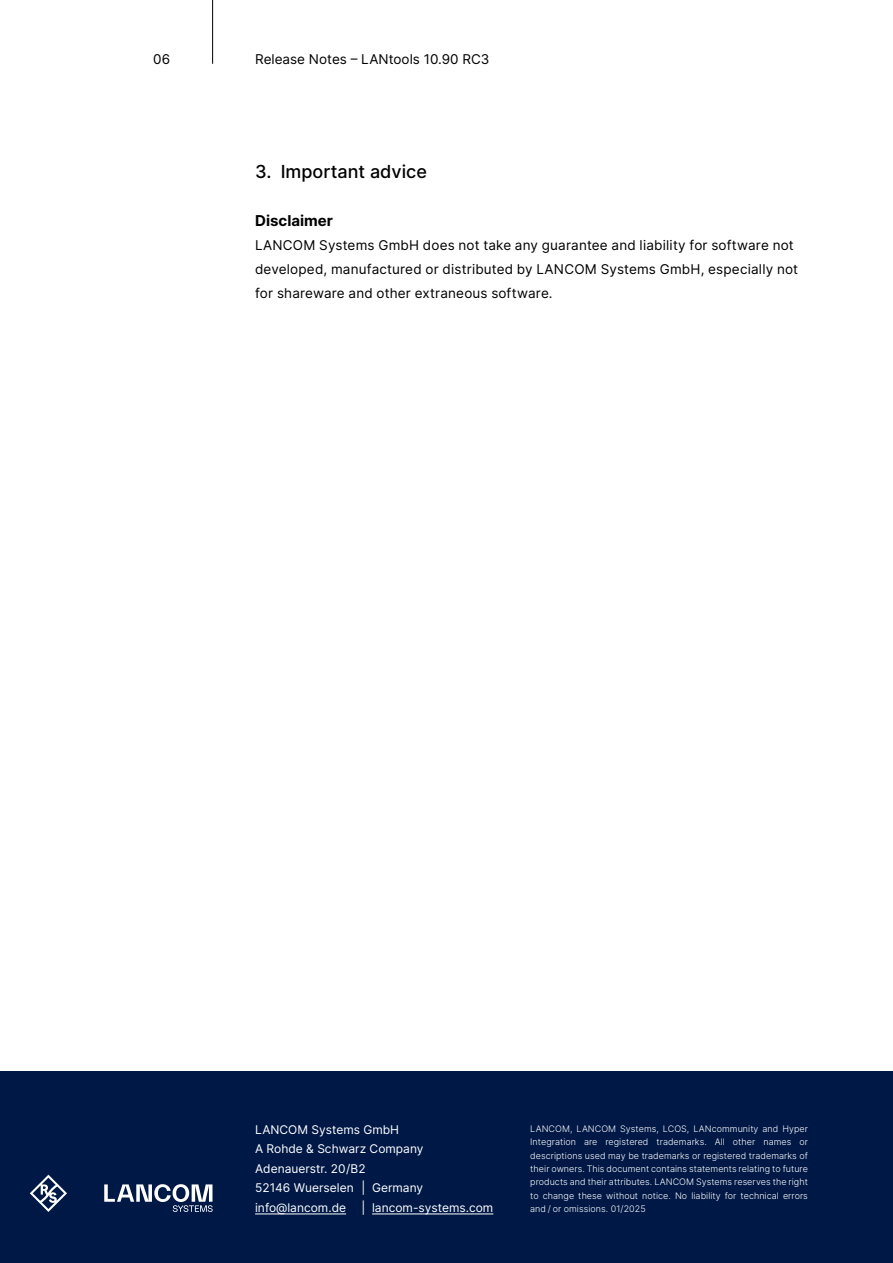
<style>
.page{position:relative;width:893px;height:1263px;background:#fff}
.page>*{position:absolute;margin:0;border:0;box-sizing:border-box;transform-origin:0 0}
.t1{font:500 18px "Inter";color:#000}
.t2{font:700 15px "Inter";color:#000}
.t3{font:13.5px/24px "Inter";letter-spacing:.015em;color:#000}
.t4{font:12px/19.5px "Inter";color:#fff}
.t5{font:300 9px/13.4px "Inter";letter-spacing:.005em;color:#fff;text-align:justify}
</style>
<div class="page">
<div style="left:0;top:1071px;width:893px;height:192px;background:#001846"></div>
<hr style="left:212px;top:0;width:1px;height:64px;background:#000">
<svg style="left:30px;top:1175px;width:37px;height:37px"></svg>
<svg style="left:104px;top:1184px;width:109px;height:28px"></svg>
<hr style="left:255px;top:1213px;width:91px;height:1px;background:#fff">
<hr style="left:372px;top:1213px;width:121px;height:1px;background:#fff">
<h3 class="t3" style="left:153px;top:47px;width:18px">06</h3>
<h3 class="t3" style="left:255px;top:47px;width:236px">Release Notes – LANtools 10.90 RC3</h3>
<h1 class="t1" style="left:255px;top:159px;width:173px">3. Important advice</h1>
<h2 class="t2" style="left:255px;top:210px;width:79px">Disclaimer</h2>
<h3 class="t3" style="left:255px;top:233px;width:544px">LANCOM Systems GmbH does not take any guarantee and liability for software not developed, manufactured or distributed by LANCOM Systems GmbH, especially not for shareware and other extraneous software.</h3>
<h3 class="t4" style="left:255px;top:1119px;width:170px">LANCOM Systems GmbH<br>A Rohde &amp; Schwarz Company<br>Adenauerstr. 20/B2<br>52146 Wuerselen | Germany info@lancom.de</h3>
<h3 class="t4" style="left:361px;top:1197px;width:133px">| lancom-systems.com</h3>
<p class="t5" style="left:530px;top:1122px;width:279px">LANCOM, LANCOM Systems, LCOS, LANcommunity and Hyper Integration are registered trademarks. All other names or descriptions used may be trademarks or registered trademarks of their owners. This document contains statements relating to future products and their attributes. LANCOM Systems reserves the right to change these without notice. No liability for technical errors and / or omissions. 01/2025</p>
</div>
